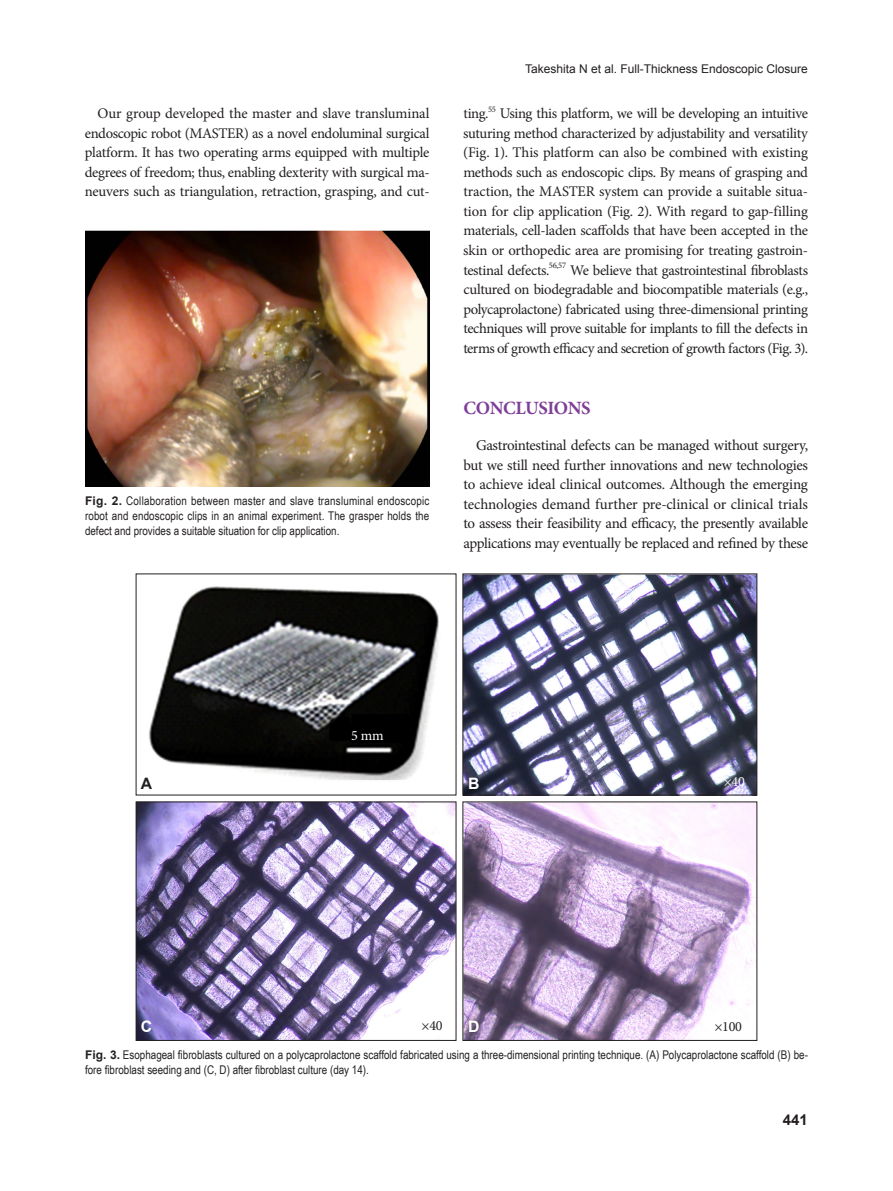
<style>
.page{position:relative;width:893px;height:1191px;background:#fff}
.page>*{position:absolute;margin:0;border:0;box-sizing:border-box;transform-origin:0 0}
.타이틀_서론{font:700 18.75px "Minion Pro";letter-spacing:-.03em;color:#7e3e98}
.t1{font:700 15.75px "Arial";color:#fff}
.t2{font:700 15.75px "Arial";color:#231f20}
.본문{font:15px/19.5px "Minion Pro";letter-spacing:-.025em;color:#231f20;text-align:justify}
.t3{font:700 15px "Arial";color:#231f20}
.본문-2{font:14.7px/19.5px "Minion Pro";letter-spacing:-.025em;color:#231f20;text-align:justify}
.표_본문{font:14.1px "Minion Pro";color:#231f20}
.표_본문-2{font:14.1px "Minion Pro";color:#fff}
.그림_타이틀{font:12px/15px "Arial Narrow";color:#231f20}
.t4{font:12px "Arial";color:#231f20}
.본문-3{font:8.55px "Minion Pro";color:#231f20}
.s1{font-family:"Arial";font-weight:700}
</style>
<div class="page">
<img style="left:149px;top:586px;width:290px;height:194px">
<img style="left:138px;top:803px;width:316px;height:235px">
<div style="left:136px;top:801px;width:320px;height:239px;border:1px solid #231f20"></div>
<img style="left:465px;top:803px;width:290px;height:235px">
<img style="left:465px;top:576px;width:290px;height:217px">
<div style="left:463px;top:574px;width:294px;height:221px;border:1px solid #231f20"></div>
<img style="left:85px;top:230px;width:344px;height:256px">
<p class="t4" style="left:525px;top:61px;width:284px">Takeshita N et al. Full-Thickness Endoscopic Closure</p>
<p class="본문-3" style="left:488px;top:103px;width:9px">55</p>
<p class="본문-2" style="left:463px;top:104px;width:346px;text-indent:37px">Using this platform, we will be developing an intuitive suturing method characterized by adjustability and versatility (Fig. 1). This platform can also be combined with existing methods such as endoscopic clips. By means of grasping and traction, the MASTER system can provide a suitable situa&shy;tion for clip application (Fig. 2). With regard to gap-filling materials, cell-laden scaffolds that have been accepted in the skin or orthopedic area are promising for treating gastroin&shy;testinal defects.</p>
<p class="본문-2" style="left:85px;top:104px;width:346px;text-indent:13px">Our group developed the master and slave transluminal endoscopic robot (MASTER) as a novel endoluminal surgical platform. It has two operating arms equipped with multiple degrees of freedom; thus, enabling dexterity with surgical ma&shy;neuvers such as triangulation, retraction, grasping, and cut-</p>
<p class="본문-2" style="left:463px;top:104px;width:27px">ting.</p>
<p class="본문-3" style="left:549px;top:259px;width:19px">56,57</p>
<p class="본문-2" style="left:463px;top:260px;width:346px;text-indent:107px">We believe that gastrointestinal fibroblasts cultured on biodegradable and biocompatible materials (e.g., polycaprolactone) fabricated using three-dimensional printing techniques will prove suitable for implants to fill the defects in terms of growth efficacy and secretion of growth factors (Fig. 3).</p>
<p class="그림_타이틀" style="left:85px;top:493px;width:346px;text-align:justify"><span class="s1">Fig. 2.</span> Collaboration between master and slave transluminal endoscopic robot and endoscopic clips in an animal experiment. The grasper holds the defect and provides a suitable situation for clip application.</p>
<p class="타이틀_서론" style="left:463px;top:395px;width:129px">CONCLUSIONS</p>
<p class="본문" style="left:463px;top:436px;width:346px;text-indent:13px">Gastrointestinal defects can be managed without surgery, but we still need further innovations and new technologies to achieve ideal clinical outcomes. Although the emerging technologies demand further pre-clinical or clinical trials to assess their feasibility and efficacy, the presently available applications may eventually be replaced and refined by these</p>
<p class="표_본문-2" style="left:351px;top:726px;width:34px">5 mm</p>
<p class="t2" style="left:141px;top:772px;width:13px">A</p>
<p class="t1" style="left:468px;top:772px;width:13px">B</p>
<p class="표_본문-2" style="left:724px;top:771px;width:23px">×40</p>
<p class="t1" style="left:141px;top:1015px;width:13px">C</p>
<p class="t1" style="left:468px;top:1015px;width:13px">D</p>
<p class="표_본문" style="left:421px;top:1016px;width:23px">×40</p>
<p class="표_본문" style="left:714px;top:1017px;width:29px">×100</p>
<p class="그림_타이틀" style="left:85px;top:1047px;width:724px"><span class="s1">Fig. 3.</span> Esophageal fibroblasts cultured on a polycaprolactone scaffold fabricated using a three-dimensional printing technique. (A) Polycaprolactone scaffold (B) be&shy;fore fibroblast seeding and (C, D) after fibroblast culture (day 14).</p>
<p class="t3" style="left:783px;top:1109px;width:27px">441</p>
</div>
